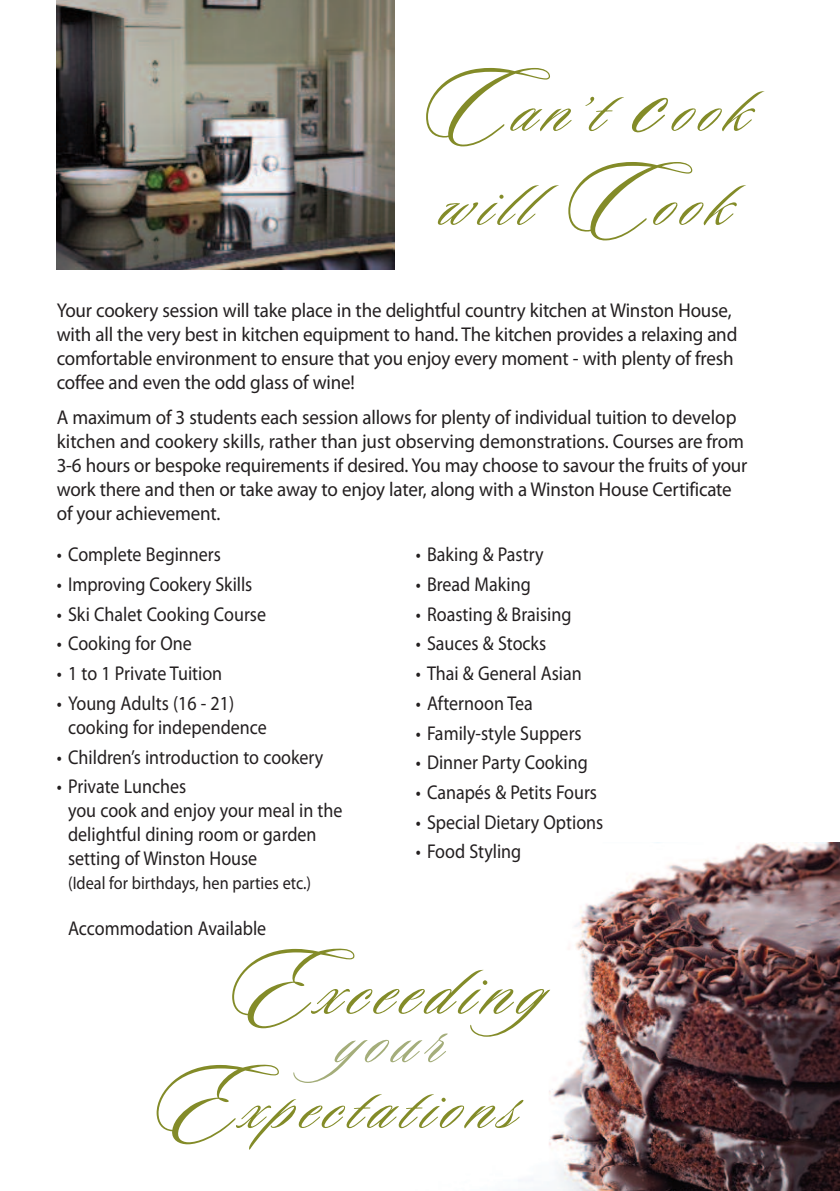
<style>
.page{position:relative;width:840px;height:1191px;background:#fff}
.page>*{position:absolute;margin:0;border:0;box-sizing:border-box;transform-origin:0 0}
.t1{font:82px "Sloop Script One";letter-spacing:.1em;color:#838b28}
.t2{font:74px/94px "Sloop Script One";letter-spacing:.1em;color:#838b28}
.t3{font:74px "Sloop Script One";color:#a4ad7a}
.t4{font:20px/24px "Myriad Pro";letter-spacing:-.01em;color:#231f20;scale:.95 1}
.t5{font:20px/24px "Myriad Pro";letter-spacing:-.01em;color:#231f20;scale:.9 1}
.t6{font:18px "Myriad Pro";color:#231f20;scale:.9 1}
.s1{font-size:114px}
</style>
<div class="page">
<img style="left:518px;top:842px;width:321px;height:349px">
<img style="left:57px;top:0;width:337px;height:269px">
<h2 class="t2" style="left:422px;top:58px;width:327px"><span class="s1">C</span>an’t <span class="s1">c</span>ook will <span class="s1">C</span>ook</h2>
<p class="t4" style="left:57px;top:300px;width:717px">Your cookery session will take place in the delightful country kitchen at Winston House, with all the very best in kitchen equipment to hand. The kitchen provides a relaxing and comfortable environment to ensure that you enjoy every moment - with plenty of fresh coffee and even the odd glass of wine!</p>
<p class="t4" style="left:57px;top:407px;width:728px">A maximum of 3 students each session allows for plenty of individual tuition to develop kitchen and cookery skills, rather than just observing demonstrations. Courses are from 3-6 hours or bespoke requirements if desired. You may choose to savour the fruits of your work there and then or take away to enjoy later, along with a Winston House Certificate of your achievement.</p>
<p class="t5" style="left:57px;top:544px;width:184px">• Complete Beginners</p>
<p class="t5" style="left:57px;top:574px;width:219px">• Improving Cookery Skills</p>
<p class="t5" style="left:57px;top:603px;width:234px">• Ski Chalet Cooking Course</p>
<p class="t5" style="left:57px;top:633px;width:151px">• Cooking for One</p>
<p class="t5" style="left:57px;top:663px;width:185px">• 1 to 1 Private Tuition</p>
<p class="t5" style="left:68px;top:692px;width:222px;text-indent:-11px">• Young Adults (16 - 21) cooking for independence</p>
<p class="t5" style="left:57px;top:746px;width:297px">• Children’s introduction to cookery</p>
<p class="t5" style="left:68px;top:776px;width:306px;text-indent:-11px">• Private Lunches<br>you cook and enjoy your meal in the delightful dining room or garden setting of Winston House</p>
<p class="t6" style="left:68px;top:876px;width:271px">(Ideal for birthdays, hen parties etc.)</p>
<p class="t5" style="left:68px;top:918px;width:222px">Accommodation Available</p>
<p class="t5" style="left:415px;top:544px;width:143px">• Baking &amp; Pastry</p>
<p class="t5" style="left:415px;top:574px;width:129px">• Bread Making</p>
<p class="t5" style="left:415px;top:603px;width:174px">• Roasting &amp; Braising</p>
<p class="t5" style="left:415px;top:633px;width:146px">• Sauces &amp; Stocks</p>
<p class="t5" style="left:415px;top:663px;width:186px">• Thai &amp; General Asian</p>
<p class="t5" style="left:415px;top:692px;width:132px">• Afternoon Tea</p>
<p class="t5" style="left:415px;top:722px;width:186px">• Family-style Suppers</p>
<p class="t5" style="left:415px;top:752px;width:193px">• Dinner Party Cooking</p>
<p class="t5" style="left:415px;top:781px;width:203px">• Canapés &amp; Petits Fours</p>
<p class="t5" style="left:415px;top:811px;width:210px">• Special Dietary Options</p>
<p class="t5" style="left:415px;top:841px;width:119px">• Food Styling</p>
<h1 class="t1" style="left:228px;top:937px;width:373px"><span class="s1">E</span>xceeding</h1>
<h2 class="t2" style="left:153px;top:1054px;width:366px"><span class="s1">E</span>xpectations</h2>
<h2 class="t3" style="left:338px;top:993px;width:107px">your</h2>
</div>
